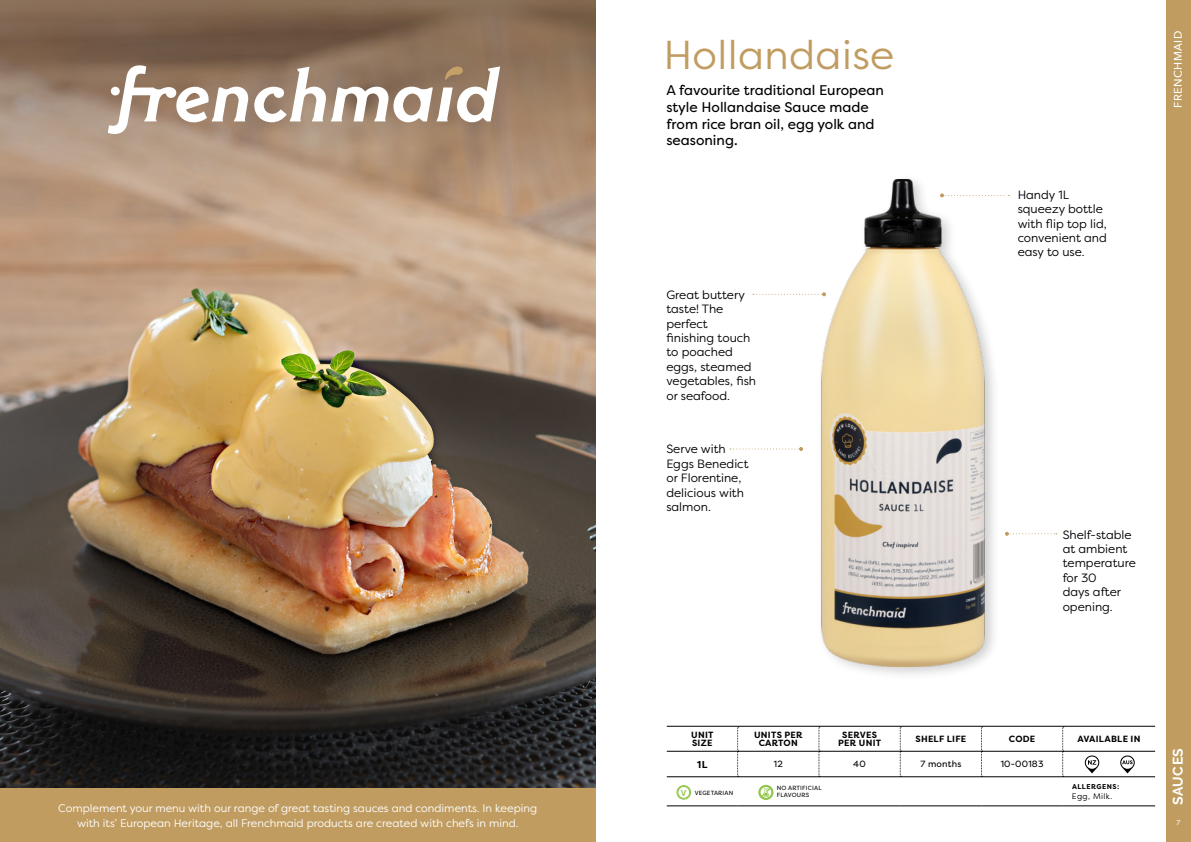
<style>
.page{position:relative;width:1191px;height:842px;background:#fff}
.page>*{position:absolute;margin:0;border:0;box-sizing:border-box;transform-origin:0 0}
.t1{font:40.4px "Filson Pro";letter-spacing:.01em;color:#c09c60}
.t2{font:14px/16.8px "Filson Pro";color:#000}
.t3{font:700 14px "Raleway";letter-spacing:.03em;color:#fff}
.t4{font:12px/14.4px "Filson Pro";color:#000}
.t5{font:11px/15px "Filson Pro";color:#fff;text-align:center}
.t6{font:500 11px "Avenir Next";letter-spacing:.04em;color:#fff}
.t7{font:700 10px "Filson Pro";color:#000}
.t8{font:700 9px/8px "Filson Pro";letter-spacing:.03em;color:#000;text-align:center}
.t9{font:9px "Filson Pro";letter-spacing:.02em;color:#000}
.t10{font:8px "Filson Pro";letter-spacing:.05em;color:#000}
.t11{font:700 7px "Filson Pro";letter-spacing:.07em;color:#000}
.t12{font:7px "Filson Pro";color:#fff}
.t13{font:6px/7.2px "Filson Pro";letter-spacing:.03em;color:#000}
.s1{font-weight:500;font-size:8.7px;color:#8dc543}
</style>
<div class="page">
<img style="left:0;top:218px;width:595px;height:571px">
<svg style="left:0;top:0;width:595px;height:218px;background:#9e826b"></svg>
<div style="left:816px;top:173px;width:184px;height:508px;background:#000;opacity:.2"></div>
<img style="left:729px;top:180px;width:329px;height:487px">
<svg style="left:940px;top:193px;width:69px;height:4px"></svg>
<svg style="left:753px;top:292px;width:73px;height:4px"></svg>
<svg style="left:730px;top:447px;width:73px;height:4px"></svg>
<svg style="left:1005px;top:532px;width:52px;height:4px"></svg>
<div style="left:1166px;top:0;width:25px;height:842px;background:#c09c60"></div>
<div style="left:0;top:789px;width:595px;height:53px;background:#c09c60"></div>
<hr style="left:667px;top:726px;width:70px;height:1px;background:#000">
<hr style="left:737px;top:726px;width:82px;height:1px;background:#000">
<hr style="left:819px;top:726px;width:81px;height:1px;background:#000">
<hr style="left:900px;top:726px;width:81px;height:1px;background:#000">
<hr style="left:981px;top:726px;width:81px;height:1px;background:#000">
<hr style="left:1062px;top:726px;width:93px;height:1px;background:#000">
<hr style="left:667px;top:751px;width:70px;height:1px;background:#000">
<hr style="left:738px;top:751px;width:80px;height:1px;background:#000">
<hr style="left:819px;top:751px;width:81px;height:1px;background:#000">
<hr style="left:900px;top:751px;width:81px;height:1px;background:#000">
<hr style="left:981px;top:751px;width:81px;height:1px;background:#000">
<hr style="left:1063px;top:751px;width:92px;height:1px;background:#000">
<hr style="left:667px;top:776px;width:70px;height:1px;background:#000">
<hr style="left:737px;top:776px;width:82px;height:1px;background:#000">
<hr style="left:819px;top:776px;width:81px;height:1px;background:#000">
<hr style="left:900px;top:776px;width:81px;height:1px;background:#000">
<hr style="left:981px;top:776px;width:81px;height:1px;background:#000">
<hr style="left:1062px;top:776px;width:93px;height:1px;background:#000">
<hr style="left:667px;top:806px;width:70px;height:1px;background:#000">
<hr style="left:737px;top:806px;width:82px;height:1px;background:#000">
<hr style="left:819px;top:806px;width:81px;height:1px;background:#000">
<hr style="left:900px;top:806px;width:81px;height:1px;background:#000">
<hr style="left:981px;top:806px;width:81px;height:1px;background:#000">
<hr style="left:1062px;top:806px;width:93px;height:1px;background:#000">
<svg style="left:737px;top:727px;width:1px;height:50px"></svg>
<svg style="left:818px;top:727px;width:2px;height:50px"></svg>
<svg style="left:900px;top:727px;width:1px;height:50px"></svg>
<svg style="left:981px;top:727px;width:1px;height:50px"></svg>
<svg style="left:1062px;top:727px;width:1px;height:50px"></svg>
<svg style="left:1084px;top:755px;width:15px;height:18px"></svg>
<svg style="left:1120px;top:755px;width:14px;height:18px"></svg>
<div style="left:676px;top:785px;width:15px;height:14px;border:1px solid #8dc543;border-radius:50%"></div>
<div style="left:678px;top:786px;width:12px;height:12px;border:1px solid #8dc543;border-radius:50%"></div>
<div style="left:758px;top:785px;width:15px;height:14px;border:1px solid #8dc543;border-radius:50%"></div>
<div style="left:759px;top:786px;width:13px;height:13px;border:1px solid #8dc543;border-radius:50%"></div>
<svg style="left:760px;top:786px;width:12px;height:12px"></svg>
<svg style="left:108px;top:65px;width:392px;height:69px"></svg>
<p class="t5" style="left:58px;top:800px;width:480px">Complement your menu with our range of great tasting sauces and condiments. In keeping with its’ European Heritage, all Frenchmaid products are created with chefs in mind.</p>
<h1 class="t1" style="left:663px;top:28px;width:232px">Hollandaise</h1>
<p class="t2" style="left:666px;top:81px;width:219px">A favourite traditional European style Hollandaise Sauce made from rice bran oil, egg yolk and seasoning.</p>
<p class="t4" style="left:666px;top:287px;width:91px">Great buttery taste! The perfect finishing touch to poached eggs, steamed vegetables, fish or seafood.</p>
<p class="t4" style="left:666px;top:442px;width:84px">Serve with<br>Eggs Benedict or Florentine, delicious with salmon.</p>
<p class="t4" style="left:1017px;top:187px;width:91px">Handy 1L squeezy bottle with flip top lid, convenient and easy to use.</p>
<p class="t6" style="left:1168px;top:108px;width:78px;rotate:-90deg">FRENCHMAID</p>
<p class="t4" style="left:1062px;top:527px;width:75px">Shelf-stable at ambient temperature for 30<br>days after opening.</p>
<p class="t8" style="left:691px;top:731px;width:24px;text-align:left">UNIT<br>SIZE</p>
<p class="t8" style="left:754px;top:731px;width:50px">UNITS PER<br>CARTON</p>
<p class="t8" style="left:838px;top:731px;width:44px">SERVES<br>PER UNIT</p>
<p class="t8" style="left:915px;top:735px;width:52px">SHELF LIFE</p>
<p class="t8" style="left:1009px;top:735px;width:28px">CODE</p>
<p class="t8" style="left:1077px;top:735px;width:65px">AVAILABLE IN</p>
<p class="t7" style="left:697px;top:758px;width:12px">1L</p>
<p class="t9" style="left:774px;top:758px;width:11px">12</p>
<p class="t9" style="left:853px;top:758px;width:14px">40</p>
<p class="t9" style="left:920px;top:758px;width:42px">7 months</p>
<p class="t9" style="left:1000px;top:758px;width:44px">10-00183</p>
<p class="t11" style="left:1072px;top:782px;width:49px">ALLERGENS:</p>
<p class="t10" style="left:1072px;top:790px;width:42px">Egg, Milk.</p>
<p class="t13" style="left:681px;top:789px;width:54px"><span class="s1">V</span> VEGETARIAN</p>
<p class="t13" style="left:777px;top:784px;width:46px">NO ARTIFICIAL<br>FLAVOURS</p>
<p class="t3" style="left:1169px;top:805px;width:59px;rotate:-90deg">SAUCES</p>
<p class="t12" style="left:1176px;top:818px;width:5px">7</p>
</div>
